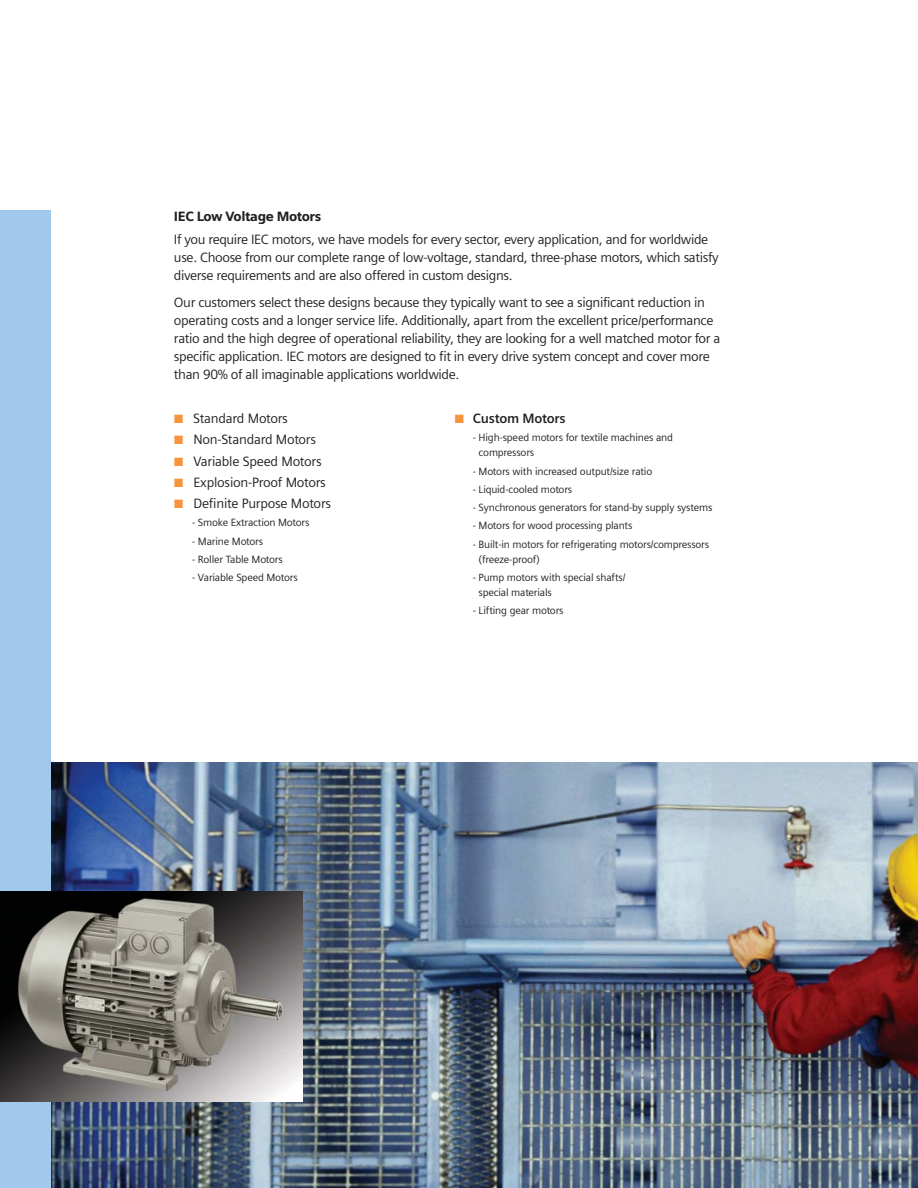
<style>
.page{position:relative;width:918px;height:1188px;background:#fff}
.page>*{position:absolute;margin:0;border:0;box-sizing:border-box;transform-origin:0 0}
.t1{font:13.5px/18px "Siemens Sans";letter-spacing:-.03em;color:#231f20}
.t2{font:900 13.5px "Siemens Sans";letter-spacing:-.03em;color:#231f20}
.t3{font:700 13.5px "Siemens Sans";letter-spacing:-.015em;color:#231f20}
.t4{font:10.5px/15px "Siemens Sans";letter-spacing:-.015em;color:#231f20}
.s1{color:#f7943d}
</style>
<div class="page">
<img style="left:51px;top:762px;width:867px;height:426px">
<div style="left:0;top:211px;width:51px;height:977px;background:#a0c9eb"></div>
<img style="left:0;top:891px;width:303px;height:210px">
<p class="t2" style="left:174px;top:211px;width:149px">IEC Low Voltage Motors</p>
<p class="t1" style="left:174px;top:232px;width:546px">If you require IEC motors, we have models for every sector, every application, and for worldwide use. Choose from our complete range of low-voltage, standard, three-phase motors, which satisfy diverse requirements and are also offered in custom designs.</p>
<p class="t1" style="left:174px;top:294px;width:548px">Our customers select these designs because they typically want to see a significant reduction in operating costs and a longer service life. Additionally, apart from the excellent price/performance ratio and the high degree of operational reliability, they are looking for a well matched motor for a specific application. IEC motors are designed to fit in every drive system concept and cover more than 90% of all imaginable applications worldwide.</p>
<p class="t1" style="left:174px;top:411px;width:115px"><span class="s1">■</span> Standard Motors</p>
<p class="t1" style="left:174px;top:432px;width:144px"><span class="s1">■</span> Non-Standard Motors</p>
<p class="t1" style="left:174px;top:453px;width:149px"><span class="s1">■</span> Variable Speed Motors</p>
<p class="t1" style="left:174px;top:474px;width:153px"><span class="s1">■</span> Explosion-Proof Motors</p>
<p class="t1" style="left:174px;top:496px;width:159px"><span class="s1">■</span> Definite Purpose Motors</p>
<p class="t4" style="left:192px;top:516px;width:119px">- Smoke Extraction Motors</p>
<p class="t4" style="left:192px;top:534px;width:73px">- Marine Motors</p>
<p class="t4" style="left:192px;top:553px;width:92px">- Roller Table Motors</p>
<p class="t4" style="left:192px;top:571px;width:107px">- Variable Speed Motors</p>
<p class="t3" style="left:455px;top:413px;width:112px"><span class="s1">■</span> Custom Motors</p>
<p class="t4" style="left:479px;top:431px;width:196px;text-indent:-6px">- High-speed motors for textile machines and compressors</p>
<p class="t4" style="left:473px;top:464px;width:181px">- Motors with increased output/size ratio</p>
<p class="t4" style="left:473px;top:483px;width:101px">- Liquid-cooled motors</p>
<p class="t4" style="left:473px;top:501px;width:241px">- Synchronous generators for stand-by supply systems</p>
<p class="t4" style="left:473px;top:519px;width:161px">- Motors for wood processing plants</p>
<p class="t4" style="left:478px;top:537px;width:232px;text-indent:-6px">- Built-in motors for refrigerating motors/compressors (freeze-proof)</p>
<p class="t4" style="left:478px;top:571px;width:149px;text-indent:-6px">- Pump motors with special shafts/ special materials</p>
<p class="t4" style="left:473px;top:604px;width:92px">- Lifting gear motors</p>
</div>
